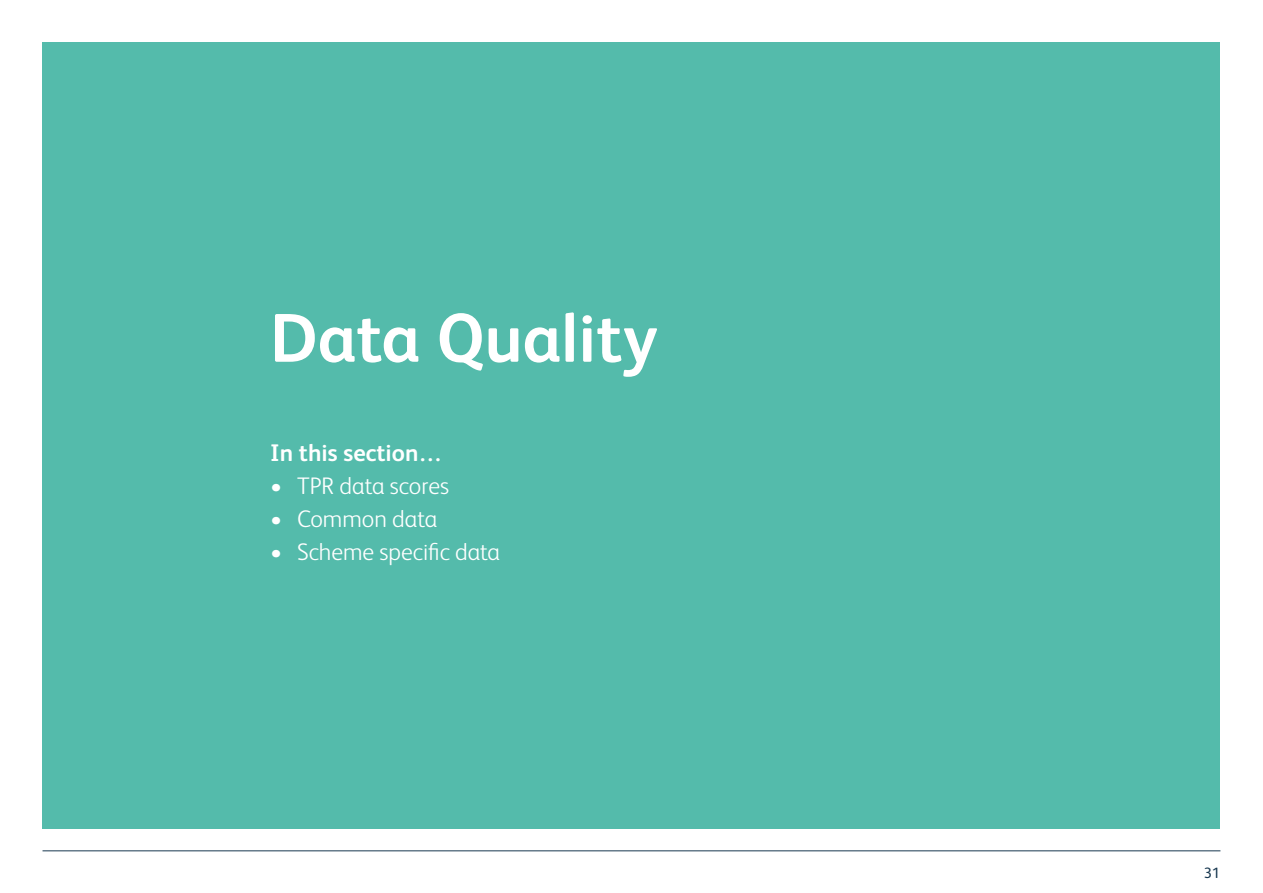
<style>
.page{position:relative;width:1263px;height:893px;background:#fff}
.page>*{position:absolute;margin:0;border:0;box-sizing:border-box;transform-origin:0 0}
.t1{font:700 69px "FS Albert";color:#fff}
.t2{font:300 24px "FS Albert";color:#fff}
.t3{font:700 24px "FS Albert";color:#fff}
.t4{font:15px "FS Albert";color:#183850}
</style>
<div class="page">
<hr style="left:43px;top:851px;width:1177px;height:1px;background:#183850">
<div style="left:43px;top:43px;width:1177px;height:786px;background:#54bbab"></div>
<h1 class="t1" style="left:270px;top:291px;width:389px">Data Quality</h1>
<p class="t3" style="left:270px;top:436px;width:174px">In this section…</p>
<p class="t2" style="left:270px;top:470px;width:181px">• TPR data scores</p>
<p class="t2" style="left:270px;top:503px;width:169px">• Common data</p>
<p class="t2" style="left:270px;top:536px;width:232px">• Scheme specific data</p>
<p class="t4" style="left:1204px;top:863px;width:18px">31</p>
</div>
